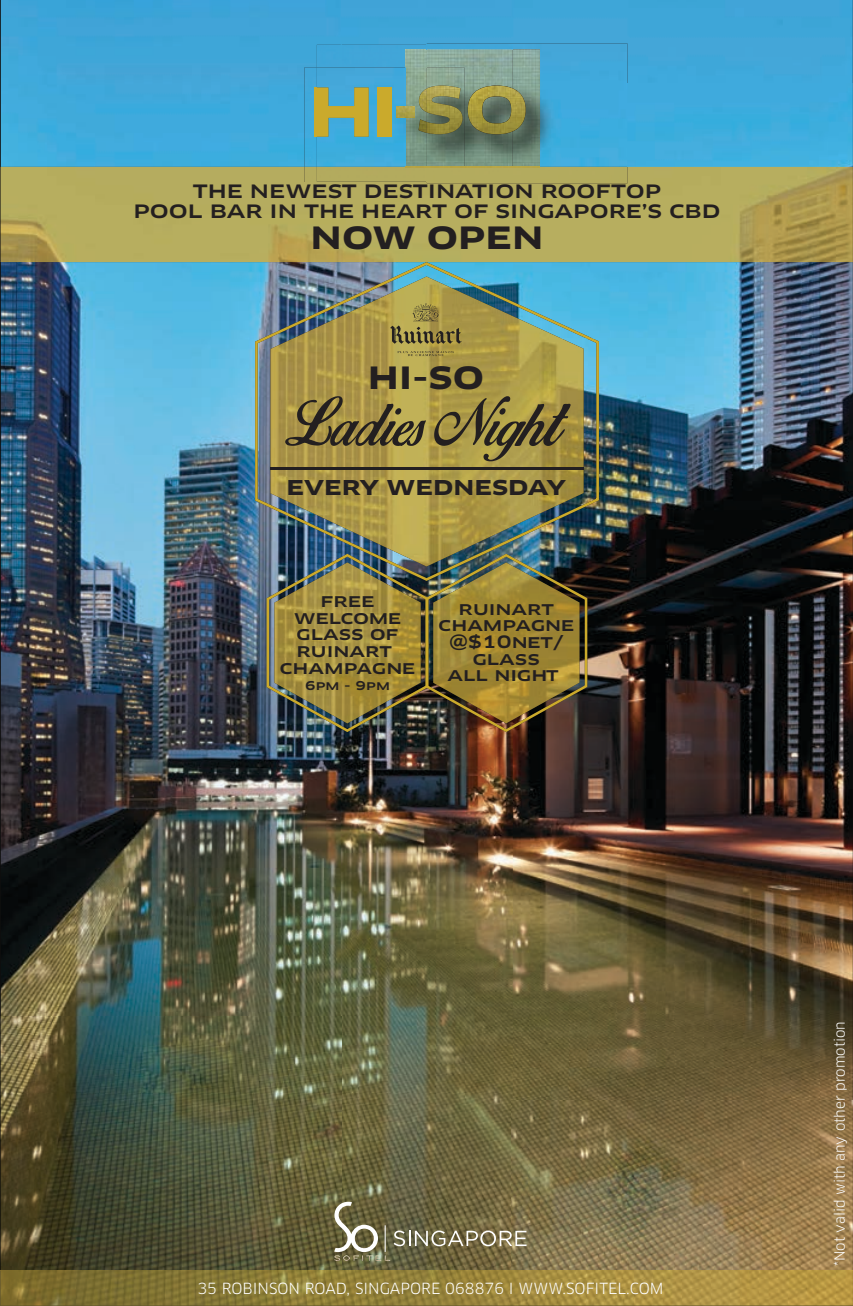
<style>
.page{position:relative;width:853px;height:1306px;background:#fff}
.page>*{position:absolute;margin:0;border:0;box-sizing:border-box;transform-origin:0 0}
.t1{font:700 30px "Clan OT Extd";color:#231f20}
.t2{font:700 20px "Clan OT Extd";color:#231f20}
.t3{font:18px/20px "Clan Extd Medium SC";color:#231f20;text-align:center}
.t4{font:16.75px/16.8px "Clan Extd Medium SC";color:#231f20;text-align:center}
.t5{font:15px "Clan OT";color:#fff}
.t6{font:13.75px "Clan OT";color:#fff}
.t7{font:12px "Clan Extd Medium SC";color:#231f20}
</style>
<div class="page">
<img style="left:0;top:0;width:852px;height:1270px">
<div style="left:317px;top:45px;width:109px;height:22px;background:#41a5d8"></div>
<img style="left:406px;top:49px;width:20px;height:18px">
<img style="left:426px;top:43px;width:201px;height:124px">
<img style="left:512px;top:49px;width:27px;height:118px">
<img style="left:426px;top:45px;width:86px;height:122px">
<img style="left:304px;top:67px;width:160px;height:100px">
<img style="left:314px;top:88px;width:54px;height:49px">
<img style="left:377px;top:88px;width:14px;height:49px">
<svg style="left:396px;top:86px;width:129px;height:48px;background:#838c5a"></svg>
<img style="left:1px;top:167px;width:851px;height:95px">
<svg style="left:512px;top:167px;width:27px;height:1px"></svg>
<img style="left:317px;top:167px;width:195px;height:16px">
<img style="left:304px;top:167px;width:122px;height:15px">
<svg style="left:406px;top:167px;width:20px;height:1px"></svg>
<img style="left:266px;top:581px;width:321px;height:151px">
<img style="left:433px;top:581px;width:146px;height:142px">
<img style="left:255px;top:262px;width:343px;height:319px">
<img style="left:270px;top:276px;width:313px;height:290px">
<svg style="left:285px;top:396px;width:141px;height:50px;background:#87773f"></svg>
<svg style="left:434px;top:396px;width:136px;height:65px;background:#8c7d3e"></svg>
<svg style="left:397px;top:351px;width:56px;height:5px"></svg>
<svg style="left:390px;top:303px;width:71px;height:41px;background:#998a45"></svg>
<svg style="left:0;top:1270px;width:852px;height:35px;background:#98833a"></svg>
<img style="left:334px;top:1255px;width:56px;height:6px">
<svg style="left:334px;top:1201px;width:44px;height:51px"></svg>
<svg style="left:384px;top:1225px;width:1px;height:26px"></svg>
<svg style="left:393px;top:1230px;width:133px;height:16px"></svg>
<hr style="left:270px;top:467px;width:314px;height:3px;background:#231f20">
<p class="t3" style="left:133px;top:181px;width:588px">THE NEWEST DESTINATION ROOFTOP<br>POOL BAR IN THE HEART OF SINGAPORE’S CBD</p>
<h1 class="t1" style="left:310px;top:220px;width:234px">NOW OPEN</h1>
<h1 class="t1" style="left:367px;top:360px;width:118px">HI-SO</h1>
<p class="t2" style="left:286px;top:476px;width:281px">EVERY WEDNESDAY</p>
<p class="t4" style="left:279px;top:592px;width:137px">free welcome glass of ruinart champagne</p>
<p class="t7" style="left:305px;top:678px;width:86px">6pm - 9pm</p>
<p class="t4" style="left:438px;top:600px;width:137px">ruinart champagne @$10net/ glass<br>all night</p>
<p class="t5" style="left:197px;top:1279px;width:467px">35 ROBINSON ROAD, SINGAPORE 068876 I WWW.SOFITEL.COM</p>
<p class="t6" style="left:831px;top:1265px;width:246px;rotate:-90deg">*Not valid with any other promotion</p>
</div>
